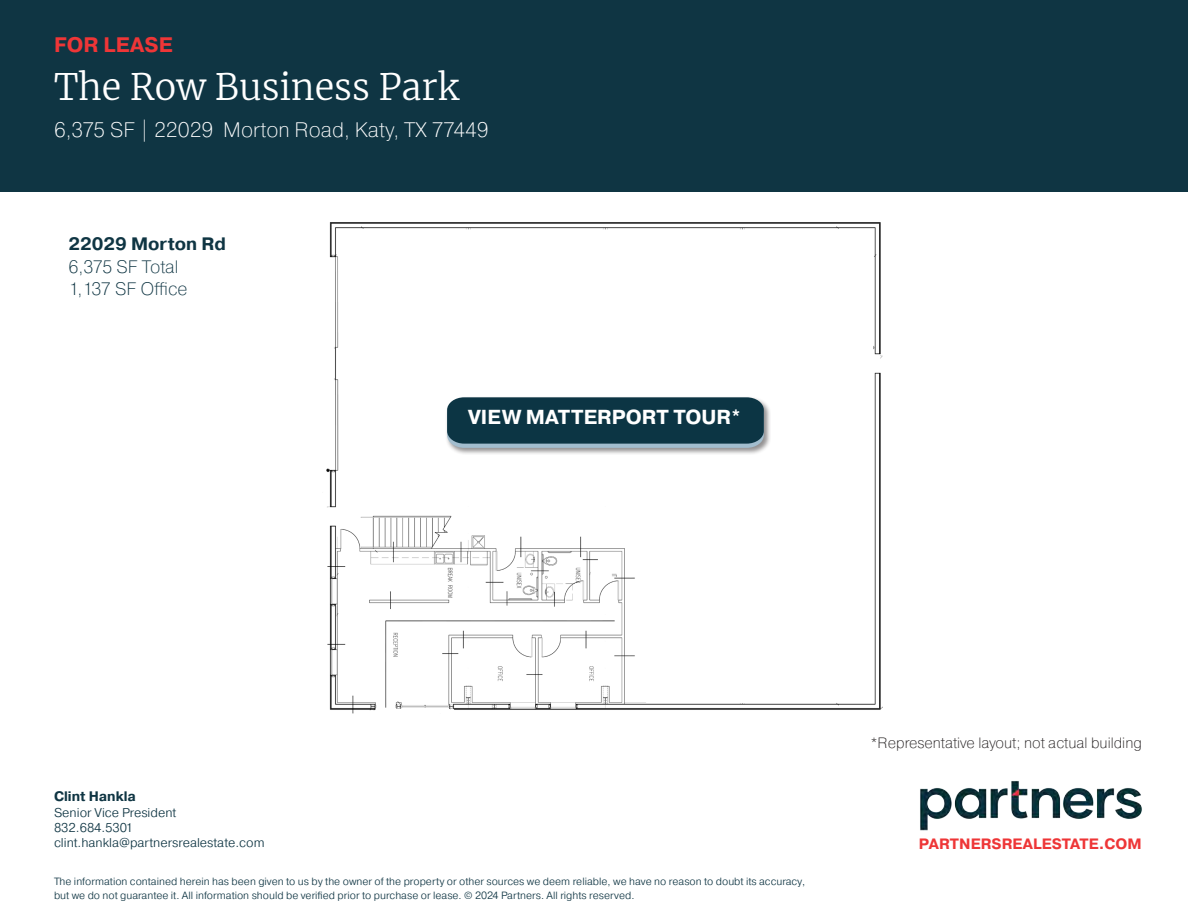
<style>
.page{position:relative;width:1188px;height:918px;background:#fff}
.page>*{position:absolute;margin:0;border:0;box-sizing:border-box;transform-origin:0 0}
.t1{font:300 36px "Merriweather";color:#fff}
.t2{font:200 21px "Pragmatica";color:#fff}
.t3{font:700 21px "Pragmatica";letter-spacing:.005em;color:#ee3637}
.t4{font:700 20.25px "Pragmatica";color:#fff}
.t5{font:200 18px "Pragmatica";color:#0f3543}
.t6{font:700 18px "Pragmatica";color:#0f3543}
.t7{font:200 15px "Pragmatica";color:#231f20}
.t8{font:700 15px "Pragmatica";letter-spacing:.005em;color:#ee3637}
.t9{font:700 13.8px "Pragmatica";color:#0f3543}
.t10{font:300 12.75px "Pragmatica";color:#0f3543}
.t11{font:300 10.5px/13.5px "Pragmatica";color:#0f3543}
</style>
<div class="page">
<img style="left:920px;top:781px;width:222px;height:50px">
<div style="left:0;top:0;width:1188px;height:191px;background:#0f3543"></div>
<img style="left:326px;top:223px;width:557px;height:490px">
<div style="left:445px;top:396px;width:326px;height:59px;background:#231f20;opacity:.49"></div>
<svg style="left:447px;top:397px;width:317px;height:51px;background:#1c4352"></svg>
<p class="t3" style="left:54px;top:31px;width:120px">FOR LEASE</p>
<p class="t1" style="left:54px;top:62px;width:406px">The Row Business Park</p>
<p class="t2" style="left:54px;top:117px;width:436px">6,375 SF | 22029 Morton Road, Katy, TX 77449</p>
<p class="t6" style="left:68px;top:232px;width:159px">22029 Morton Rd</p>
<p class="t5" style="left:68px;top:255px;width:112px">6,375 SF Total</p>
<p class="t5" style="left:68px;top:278px;width:121px">1,137 SF Office</p>
<p class="t4" style="left:468px;top:404px;width:274px">VIEW MATTERPORT TOUR*</p>
<p class="t9" style="left:54px;top:788px;width:83px">Clint Hankla</p>
<p class="t10" style="left:54px;top:804px;width:124px">Senior Vice President</p>
<p class="t10" style="left:54px;top:819px;width:80px">832.684.5301</p>
<p class="t10" style="left:54px;top:835px;width:212px">clint.hankla@partnersrealestate.com</p>
<p class="t11" style="left:54px;top:875px;width:753px">The information contained herein has been given to us by the owner of the property or other sources we deem reliable, we have no reason to doubt its accuracy, but we do not guarantee it. All information should be verified prior to purchase or lease. © 2024 Partners. All rights reserved.</p>
<p class="t7" style="left:870px;top:733px;width:273px">*Representative layout; not actual building</p>
<p class="t8" style="left:919px;top:834px;width:225px">PARTNERSREALESTATE.COM</p>
</div>
